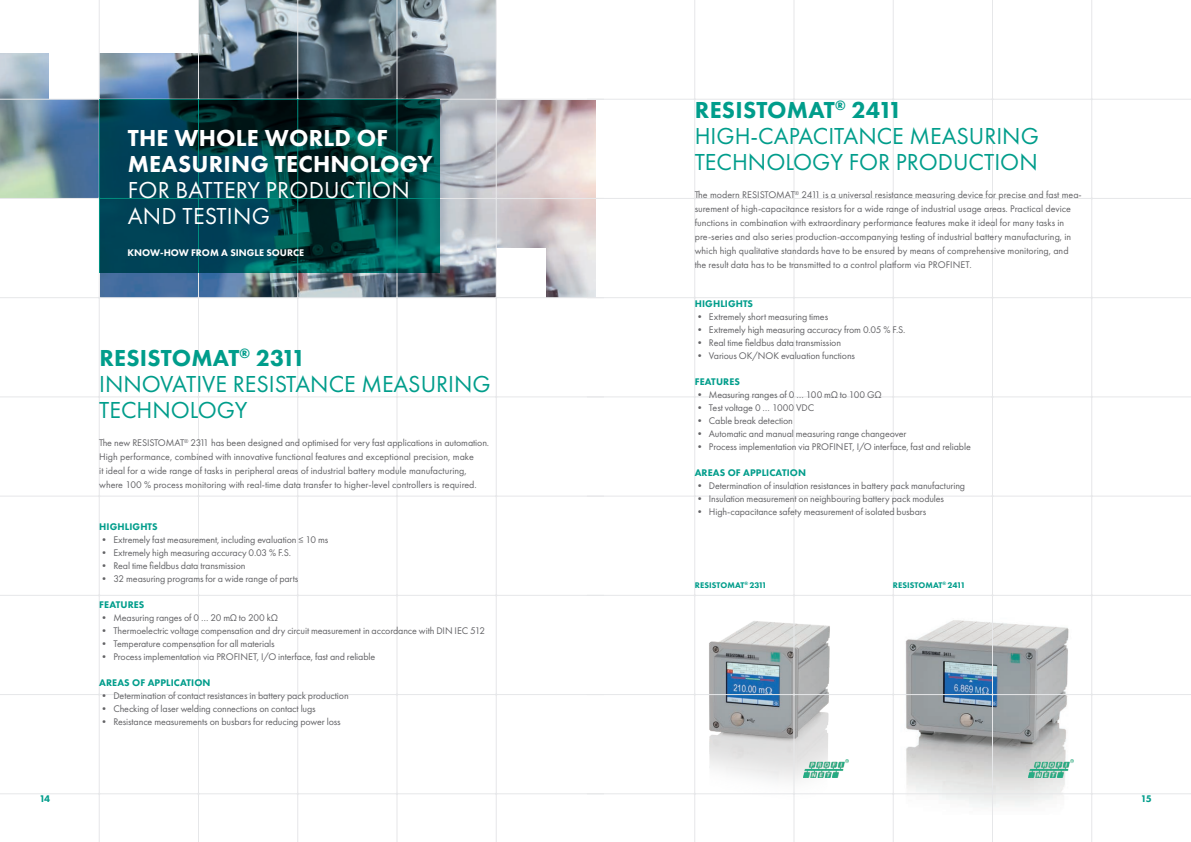
<style>
.page{position:relative;width:1191px;height:842px;background:#fff}
.page>*{position:absolute;margin:0;border:0;box-sizing:border-box;transform-origin:0 0}
.t1{font:24px/26px "Futura PT";color:#009d8b}
.t2{font:800 24px/26px "Futura PT";letter-spacing:.01em;color:#fff}
.t3{font:24px/26px "Futura PT";letter-spacing:.01em;color:#fff}
.t4{font:10px/14px "Futura PT";letter-spacing:-.01em;color:#636366}
.t5{font:800 10px "Futura PT";letter-spacing:.01em;color:#009d8b}
.t6{font:800 10px "Futura PT";color:#fff}
.t7{font:800 8.5px "Futura PT";letter-spacing:.01em;color:#009d8b}
.s1{font-weight:800}
</style>
<div class="page">
<img style="left:0;top:0;width:595px;height:297px">
<div style="left:496px;top:248px;width:50px;height:50px;background:#fff"></div>
<div style="left:50px;top:50px;width:49px;height:49px;background:#fff"></div>
<div style="left:0;top:198px;width:99px;height:100px;background:#fff"></div>
<div style="left:0;top:0;width:198px;height:52px;background:#fff"></div>
<div style="left:496px;top:0;width:99px;height:99px;background:#fff"></div>
<img style="left:669px;top:596px;width:212px;height:219px">
<img style="left:894px;top:620px;width:212px;height:186px">
<hr style="left:0;top:99px;width:604px;height:1px;background:#e6e7e9">
<hr style="left:587px;top:99px;width:604px;height:1px;background:#e6e7e9">
<hr style="left:0;top:595px;width:604px;height:1px;background:#e6e7e9">
<hr style="left:587px;top:595px;width:604px;height:1px;background:#e6e7e9">
<hr style="left:0;top:694px;width:604px;height:1px;background:#e6e7e9">
<hr style="left:587px;top:694px;width:604px;height:1px;background:#e6e7e9">
<hr style="left:0;top:794px;width:604px;height:1px;background:#e6e7e9">
<hr style="left:587px;top:794px;width:604px;height:1px;background:#e6e7e9">
<hr style="left:0;top:496px;width:604px;height:1px;background:#e6e7e9">
<hr style="left:587px;top:496px;width:604px;height:1px;background:#e6e7e9">
<hr style="left:0;top:397px;width:604px;height:1px;background:#e6e7e9">
<hr style="left:587px;top:397px;width:604px;height:1px;background:#e6e7e9">
<hr style="left:0;top:297px;width:604px;height:1px;background:#e6e7e9">
<hr style="left:587px;top:297px;width:604px;height:1px;background:#e6e7e9">
<hr style="left:0;top:198px;width:604px;height:1px;background:#e6e7e9">
<hr style="left:587px;top:198px;width:604px;height:1px;background:#e6e7e9">
<hr style="left:99px;top:0;width:1px;height:842px;background:#e6e7e9">
<hr style="left:694px;top:0;width:1px;height:842px;background:#e6e7e9">
<hr style="left:198px;top:0;width:1px;height:842px;background:#e6e7e9">
<hr style="left:794px;top:0;width:1px;height:842px;background:#e6e7e9">
<hr style="left:297px;top:0;width:1px;height:842px;background:#e6e7e9">
<hr style="left:893px;top:0;width:1px;height:842px;background:#e6e7e9">
<hr style="left:397px;top:0;width:1px;height:842px;background:#e6e7e9">
<hr style="left:992px;top:0;width:1px;height:842px;background:#e6e7e9">
<hr style="left:496px;top:0;width:1px;height:842px;background:#e6e7e9">
<hr style="left:1091px;top:0;width:1px;height:842px;background:#e6e7e9">
<img style="left:804px;top:759px;width:44px;height:18px">
<img style="left:1028px;top:759px;width:45px;height:18px">
<svg style="left:99px;top:99px;width:340px;height:174px;background:#004148"></svg>
<h1 class="t2" style="left:128px;top:125px;width:306px">THE WHOLE WORLD OF<br>MEASURING TECHNOLOGY</h1>
<h1 class="t3" style="left:128px;top:177px;width:284px">FOR BATTERY PRODUCTION<br>AND TESTING</h1>
<p class="t6" style="left:128px;top:246px;width:178px">KNOW-HOW FROM A SINGLE SOURCE</p>
<h1 class="t1" style="left:99px;top:345px;width:393px"><span class="s1">RESISTOMAT</span><sup>®</sup> <span class="s1">2311<br></span>INNOVATIVE RESISTANCE MEASURING<br>TECHNOLOGY</h1>
<p class="t4" style="left:99px;top:436px;width:391px">The new RESISTOMAT<sup>®</sup> 2311 has been designed and optimised for very fast applications in automation.<br>High performance, combined with innovative functional features and exceptional precision, make<br>it ideal for a wide range of tasks in peripheral areas of industrial battery module manufacturing, where 100 % process monitoring with real-time data transfer to higher-level controllers is required.</p>
<p class="t5" style="left:99px;top:520px;width:60px">HIGHLIGHTS</p>
<p class="t4" style="left:99px;top:533px;width:230px">• Extremely fast measurement, including evaluation ≤ 10 ms</p>
<p class="t4" style="left:99px;top:546px;width:193px">• Extremely high measuring accuracy 0.03 % F.S.</p>
<p class="t4" style="left:99px;top:559px;width:148px">• Real time fieldbus data transmission</p>
<p class="t4" style="left:99px;top:572px;width:201px">• 32 measuring programs for a wide range of parts</p>
<p class="t5" style="left:99px;top:598px;width:47px">FEATURES</p>
<p class="t4" style="left:99px;top:611px;width:180px">• Measuring ranges of 0 … 20 mΩ to 200 kΩ</p>
<p class="t4" style="left:99px;top:624px;width:387px">• Thermoelectric voltage compensation and dry circuit measurement in accordance with DIN IEC 512</p>
<p class="t4" style="left:99px;top:637px;width:177px">• Temperature compensation for all materials</p>
<p class="t4" style="left:99px;top:650px;width:277px">• Process implementation via PROFINET, I/O interface, fast and reliable</p>
<p class="t5" style="left:99px;top:676px;width:113px">AREAS OF APPLICATION</p>
<p class="t4" style="left:99px;top:689px;width:251px">• Determination of contact resistances in battery pack production</p>
<p class="t4" style="left:99px;top:702px;width:218px">• Checking of laser welding connections on contact lugs</p>
<p class="t4" style="left:99px;top:715px;width:243px">• Resistance measurements on busbars for reducing power loss</p>
<h1 class="t1" style="left:694px;top:97px;width:346px"><span class="s1">RESISTOMAT</span><sup>®</sup> <span class="s1">2411<br></span>HIGH-CAPACITANCE MEASURING<br>TECHNOLOGY FOR PRODUCTION</h1>
<p class="t4" style="left:694px;top:188px;width:388px">The modern RESISTOMAT<sup>®</sup> 2411 is a universal resistance measuring device for precise and fast mea&shy;surement of high-capacitance resistors for a wide range of industrial usage areas. Practical device functions in combination with extraordinary performance features make it ideal for many tasks in pre-series and also series production-accompanying testing of industrial battery manufacturing, in which high qualitative standards have to be ensured by means of comprehensive monitoring, and the result data has to be transmitted to a control platform via PROFINET.</p>
<p class="t5" style="left:695px;top:297px;width:60px">HIGHLIGHTS</p>
<p class="t4" style="left:694px;top:310px;width:135px">• Extremely short measuring times</p>
<p class="t4" style="left:694px;top:323px;width:212px">• Extremely high measuring accuracy from 0.05 % F.S.</p>
<p class="t4" style="left:694px;top:336px;width:148px">• Real time fieldbus data transmission</p>
<p class="t4" style="left:694px;top:349px;width:162px">• Various OK/NOK evaluation functions</p>
<p class="t5" style="left:695px;top:375px;width:47px">FEATURES</p>
<p class="t4" style="left:694px;top:388px;width:188px">• Measuring ranges of 0 … 100 mΩ to 100 GΩ</p>
<p class="t4" style="left:694px;top:401px;width:121px">• Test voltage 0 … 1000 VDC</p>
<p class="t4" style="left:694px;top:414px;width:100px">• Cable break detection</p>
<p class="t4" style="left:694px;top:427px;width:213px">• Automatic and manual measuring range changeover</p>
<p class="t4" style="left:694px;top:440px;width:277px">• Process implementation via PROFINET, I/O interface, fast and reliable</p>
<p class="t5" style="left:695px;top:466px;width:113px">AREAS OF APPLICATION</p>
<p class="t4" style="left:694px;top:479px;width:272px">• Determination of insulation resistances in battery pack manufacturing</p>
<p class="t4" style="left:694px;top:492px;width:251px">• Insulation measurement on neighbouring battery pack modules</p>
<p class="t4" style="left:694px;top:505px;width:233px">• High-capacitance safety measurement of isolated busbars</p>
<p class="t7" style="left:695px;top:579px;width:74px">RESISTOMAT<sup>®</sup> 2311</p>
<p class="t7" style="left:892px;top:579px;width:74px">RESISTOMAT<sup>®</sup> 2411</p>
<p class="t5" style="left:39px;top:792px;width:12px">14</p>
<p class="t5" style="left:1140px;top:792px;width:13px">15</p>
</div>
